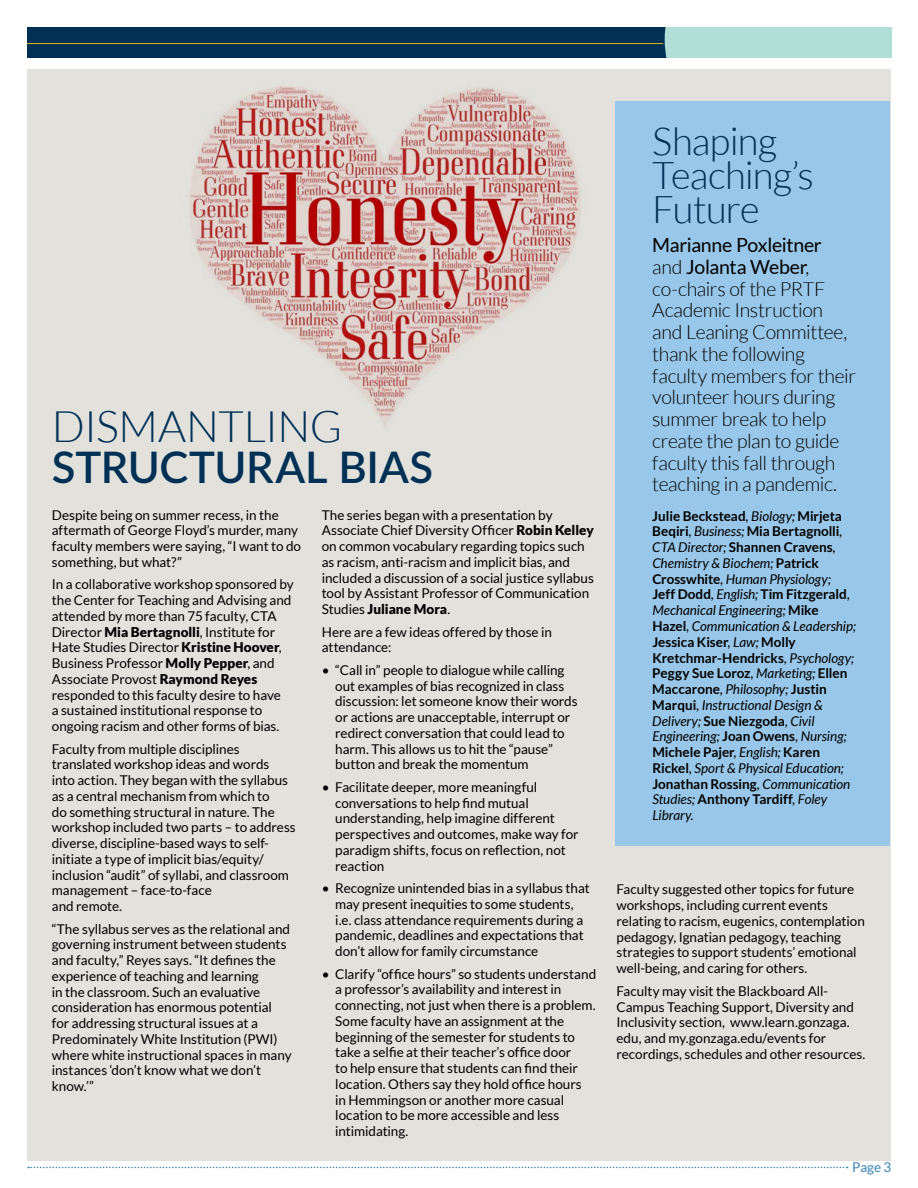
<style>
.page{position:relative;width:918px;height:1188px;background:#fff}
.page>*{position:absolute;margin:0;border:0;box-sizing:border-box;transform-origin:0 0}
.t1{font:600 43.5px "Lato";letter-spacing:-.005em;color:#003055}
.t2{font:300 43.5px "Lato";letter-spacing:-.01em;color:#003055}
.t3{font:300 38.25px/34.2px "Lato";letter-spacing:-.02em;color:#003055}
.t4{font:300 19.5px/21.8px "Lato";letter-spacing:-.02em;color:#000}
.t5{font:13.5px/15.8px "Lato";letter-spacing:-.005em;color:#000}
.t6{font:italic 13.5px/15.8px "Lato";letter-spacing:-.005em;color:#000}
.t7{font:13.5px "Lato";color:#3a84b6}
.s1{font-weight:900}
.s2{font-weight:400}
.s3{font-weight:700;font-style:normal}
</style>
<div class="page">
<svg style="left:28px;top:1167px;width:820px;height:1px"></svg>
<div style="left:27px;top:27px;width:864px;height:30px;background:#003055"></div>
<div style="left:665px;top:27px;width:226px;height:30px;background:#b1ded6"></div>
<div style="left:27px;top:69px;width:863px;height:1092px;background:#e3e1dc"></div>
<img style="left:190px;top:86px;width:391px;height:341px">
<hr style="left:27px;top:43px;width:636px;height:1px;background:#e6b711">
<div style="left:616px;top:102px;width:274px;height:744px;background:#98c7e9"></div>
<h1 class="t2" style="left:52px;top:403px;width:292px">DISMANTLING</h1>
<h1 class="t1" style="left:52px;top:435px;width:383px">STRUCTURAL BIAS</h1>
<p class="t5" style="left:52px;top:507px;width:251px">Despite being on summer recess, in the aftermath of George Floyd’s murder, many faculty members were saying, “I want to do something, but what?”</p>
<p class="t5" style="left:52px;top:576px;width:244px">In a collaborative workshop sponsored by the Center for Teaching and Advising and attended by more than 75 faculty, CTA Director <span class="s1">Mia Bertagnolli</span>, Institute for Hate Studies Director <span class="s1">Kristine Hoover</span>, Business Professor <span class="s1">Molly Pepper</span>, and Associate Provost <span class="s1">Raymond Reyes </span>responded to this faculty desire to have<br>a sustained institutional response to ongoing racism and other forms of bias.</p>
<p class="t5" style="left:52px;top:741px;width:245px">Faculty from multiple disciplines translated workshop ideas and words into action. They began with the syllabus as a central mechanism from which to<br>do something structural in nature. The workshop included two parts – to address diverse, discipline-based ways to self&shy;initiate a type of implicit bias/equity/ inclusion “audit” of syllabi, and classroom management – face-to-face<br>and remote.</p>
<p class="t5" style="left:52px;top:921px;width:241px">“The syllabus serves as the relational and governing instrument between students and faculty,” Reyes says. “It defines the experience of teaching and learning<br>in the classroom. Such an evaluative consideration has enormous potential for addressing structural issues at a Predominately White Institution (PWI) where white instructional spaces in many instances ‘don’t know what we don’t know.’”</p>
<p class="t5" style="left:322px;top:507px;width:274px">The series began with a presentation by Associate Chief Diversity Officer <span class="s1">Robin Kelley </span>on common vocabulary regarding topics such as racism, anti-racism and implicit bias, and included a discussion of a social justice syllabus tool by Assistant Professor of Communication Studies <span class="s1">Juliane Mora</span>.</p>
<p class="t5" style="left:322px;top:624px;width:232px">Here are a few ideas offered by those in attendance:</p>
<p class="t5" style="left:335px;top:662px;width:244px;text-indent:-14px">• “Call in” people to dialogue while calling out examples of bias recognized in class discussion: let someone know their words or actions are unacceptable, interrupt or redirect conversation that could lead to harm. This allows us to hit the “pause” button and break the momentum</p>
<p class="t5" style="left:335px;top:779px;width:245px;text-indent:-14px">• Facilitate deeper, more meaningful conversations to help find mutual understanding, help imagine different perspectives and outcomes, make way for paradigm shifts, focus on reflection, not reaction</p>
<p class="t5" style="left:335px;top:880px;width:256px;text-indent:-14px">• Recognize unintended bias in a syllabus that may present inequities to some students, i.e. class attendance requirements during a pandemic, deadlines and expectations that don’t allow for family circumstance</p>
<p class="t5" style="left:335px;top:966px;width:262px;text-indent:-14px">• Clarify “office hours” so students understand a professor’s availability and interest in connecting, not just when there is a problem.<br>Some faculty have an assignment at the beginning of the semester for students to take a selfie at their teacher’s office door<br>to help ensure that students can find their location. Others say they hold office hours<br>in Hemmingson or another more casual location to be more accessible and less intimidating.</p>
<h2 class="t3" style="left:652px;top:124px;width:163px">Shaping<br>Teaching’s<br>Future</h2>
<p class="t4" style="left:652px;top:234px;width:205px"><span class="s2">Marianne Poxleitner </span>and <span class="s2">Jolanta Weber</span>, co-chairs of the PRTF<br>Academic Instruction and Leaning Committee, thank the following faculty members for their volunteer hours during summer break to help create the plan to guide faculty this fall through teaching in a pandemic.</p>
<p class="t6" style="left:652px;top:508px;width:205px"><span class="s3">Julie Beckstead</span>, Biology; <span class="s3">Mirjeta<br>Beqiri</span>, Business; <span class="s3">Mia Bertagnolli</span>,<br>CTA Director; <span class="s3">Shannen Cravens</span>,<br>Chemistry &amp; Biochem; <span class="s3">Patrick<br>Crosswhite</span>, Human Physiology;<br><span class="s3">Jeff Dodd</span>, English; <span class="s3">Tim Fitzgerald</span>,<br>Mechanical Engineering; <span class="s3">Mike<br>Hazel</span>, Communication &amp; Leadership;<br><span class="s3">Jessica Kiser</span>, Law; <span class="s3">Molly<br>Kretchmar-Hendricks</span>, Psychology;<br><span class="s3">Peggy Sue Loroz</span>, Marketing; <span class="s3">Ellen<br>Maccarone</span>, Philosophy; <span class="s3">Justin<br>Marqui</span>, Instructional Design &amp;<br>Delivery; <span class="s3">Sue Niezgoda</span>, Civil<br>Engineering; <span class="s3">Joan Owens</span>, Nursing;<br><span class="s3">Michele Pajer</span>, English; <span class="s3">Karen<br>Rickel</span>, Sport &amp; Physical Education;<br><span class="s3">Jonathan Rossing</span>, Communication<br>Studies; <span class="s3">Anthony Tardiff</span>, Foley<br>Library.</p>
<p class="t5" style="left:616px;top:882px;width:250px">Faculty suggested other topics for future workshops, including current events relating to racism, eugenics, contemplation pedagogy, Ignatian pedagogy, teaching strategies to support students’ emotional well-being, and caring for others.</p>
<p class="t5" style="left:616px;top:983px;width:250px">Faculty may visit the Blackboard All-Campus Teaching Support, Diversity and Inclusivity section, www.learn.gonzaga. edu, and my.gonzaga.edu/events for recordings, schedules and other resources.</p>
<p class="t7" style="left:852px;top:1159px;width:41px">Page 3</p>
</div>
